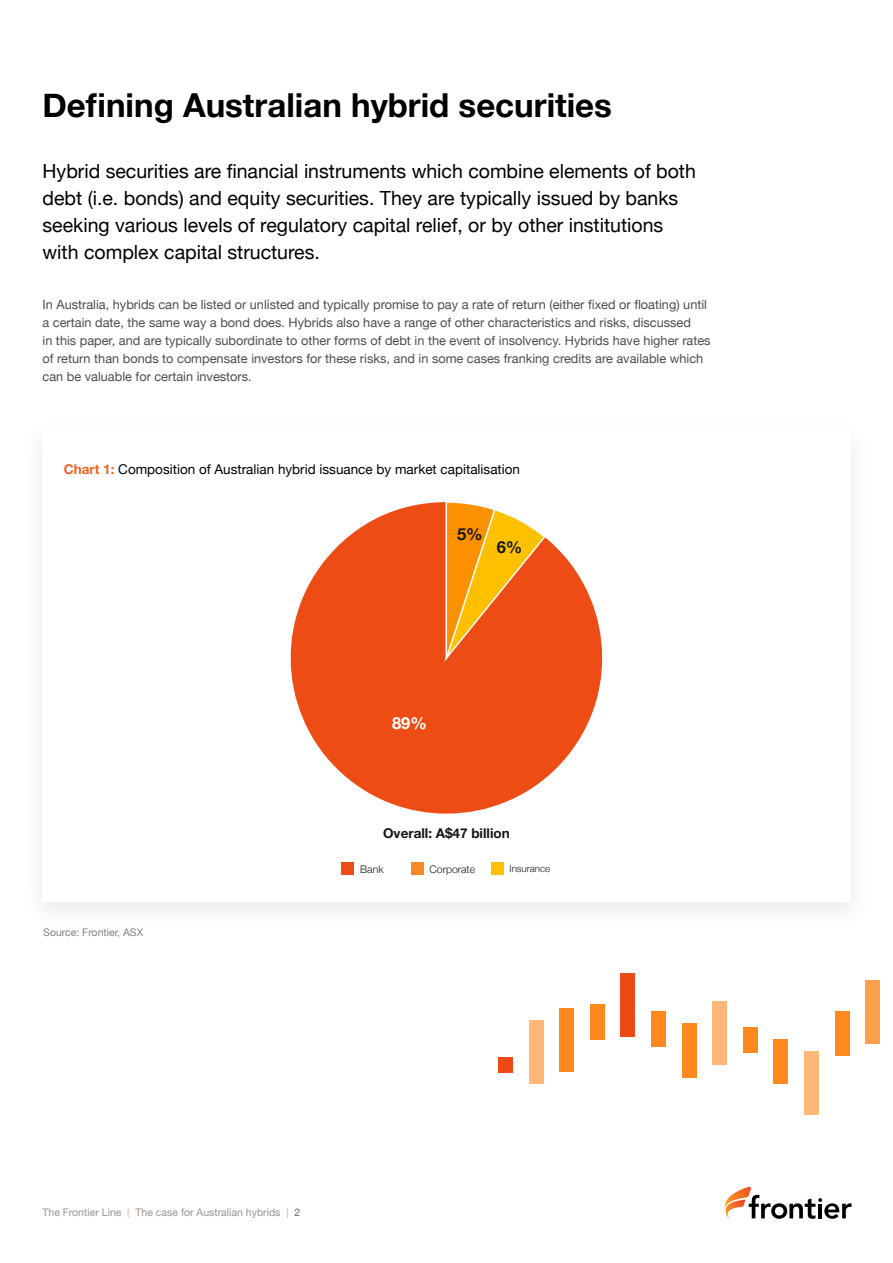
<style>
.page{position:relative;width:893px;height:1263px;background:#fff}
.page>*{position:absolute;margin:0;border:0;box-sizing:border-box;transform-origin:0 0}
.t1{font:700 33px "Helvetica Neue";color:#000}
.t2{font:19.5px/27px "Helvetica Neue";color:#000}
.t3{font:700 16.5px "Helvetica Neue";color:#141515}
.t4{font:700 16.5px "Helvetica Neue";color:#fff}
.t5{font:13.5px "Helvetica Neue";color:#000}
.t6{font:700 13.5px "Helvetica Neue";color:#141515}
.t7{font:12.75px/18px "Helvetica Neue";color:#4d4d4d}
.t8{font:10.5px "Helvetica Neue";color:#4d4d4d}
.t9{font:10.5px "Helvetica Neue";color:#808080}
.t10{font:300 10.5px "Helvetica Neue";color:#1a1a1a}
.t11{font:300 9.75px "Helvetica Neue";color:#1a1a1a}
.s1{font-weight:700;color:#f16122}
.s2{color:#f16122}
.s3{color:#000}
</style>
<div class="page">
<div style="left:498px;top:1057px;width:15px;height:16px;background:#ed4815"></div>
<div style="left:529px;top:1020px;width:14px;height:64px;background:#ffb878"></div>
<div style="left:560px;top:1008px;width:14px;height:64px;background:#ff891f"></div>
<div style="left:590px;top:1005px;width:14px;height:35px;background:#ff891f"></div>
<div style="left:621px;top:973px;width:14px;height:64px;background:#ed4815"></div>
<div style="left:651px;top:1012px;width:15px;height:35px;background:#ff891f"></div>
<div style="left:682px;top:1024px;width:14px;height:54px;background:#ff891f"></div>
<div style="left:713px;top:1001px;width:14px;height:64px;background:#ffb878"></div>
<div style="left:743px;top:1027px;width:14px;height:26px;background:#ff891f"></div>
<div style="left:774px;top:1039px;width:14px;height:45px;background:#ff891f"></div>
<div style="left:804px;top:1051px;width:15px;height:64px;background:#ffb878"></div>
<div style="left:835px;top:1011px;width:14px;height:44px;background:#ff891f"></div>
<div style="left:865px;top:980px;width:15px;height:64px;background:#ffa04b"></div>
<svg style="left:290px;top:502px;width:313px;height:312px;fill:#ed4d14"></svg>
<svg style="left:444px;top:502px;width:103px;height:158px;background:#f78e26"></svg>
<div style="left:341px;top:862px;width:13px;height:13px;background:#ed4c14"></div>
<div style="left:411px;top:862px;width:13px;height:13px;background:#f68926"></div>
<div style="left:491px;top:862px;width:13px;height:13px;background:#ffc000"></div>
<svg style="left:724px;top:1187px;width:127px;height:32px"></svg>
<h1 class="t1" style="left:43px;top:80px;width:571px">Defining Australian hybrid securities</h1>
<p class="t2" style="left:43px;top:159px;width:655px">Hybrid securities are financial instruments which combine elements of both debt (i.e. bonds) and equity securities. They are typically issued by banks seeking various levels of regulatory capital relief, or by other institutions with complex capital structures.</p>
<p class="t7" style="left:43px;top:296px;width:670px">In Australia, hybrids can be listed or unlisted and typically promise to pay a rate of return (either fixed or floating) until a certain date, the same way a bond does. Hybrids also have a range of other characteristics and risks, discussed<br>in this paper, and are typically subordinate to other forms of debt in the event of insolvency. Hybrids have higher rates of return than bonds to compensate investors for these risks, and in some cases franking credits are available which can be valuable for certain investors.</p>
<p class="t5" style="left:64px;top:459px;width:458px"><span class="s1">Chart 1:</span> Composition of Australian hybrid issuance by market capitalisation</p>
<p class="t3" style="left:457px;top:521px;width:27px">5%</p>
<p class="t3" style="left:497px;top:534px;width:27px">6%</p>
<p class="t4" style="left:392px;top:710px;width:36px">89%</p>
<p class="t6" style="left:383px;top:822px;width:128px">Overall: A$47 billion</p>
<p class="t9" style="left:43px;top:925px;width:101px">Source: Frontier, ASX</p>
<p class="t10" style="left:360px;top:860px;width:25px">Bank</p>
<p class="t10" style="left:429px;top:860px;width:47px">Corporate</p>
<p class="t11" style="left:509px;top:861px;width:42px">Insurance</p>
<p class="t8" style="left:43px;top:1204px;width:259px">The Frontier Line <span class="s2">|</span> The case for Australian hybrids <span class="s2">|</span> <span class="s3">2</span></p>
</div>
